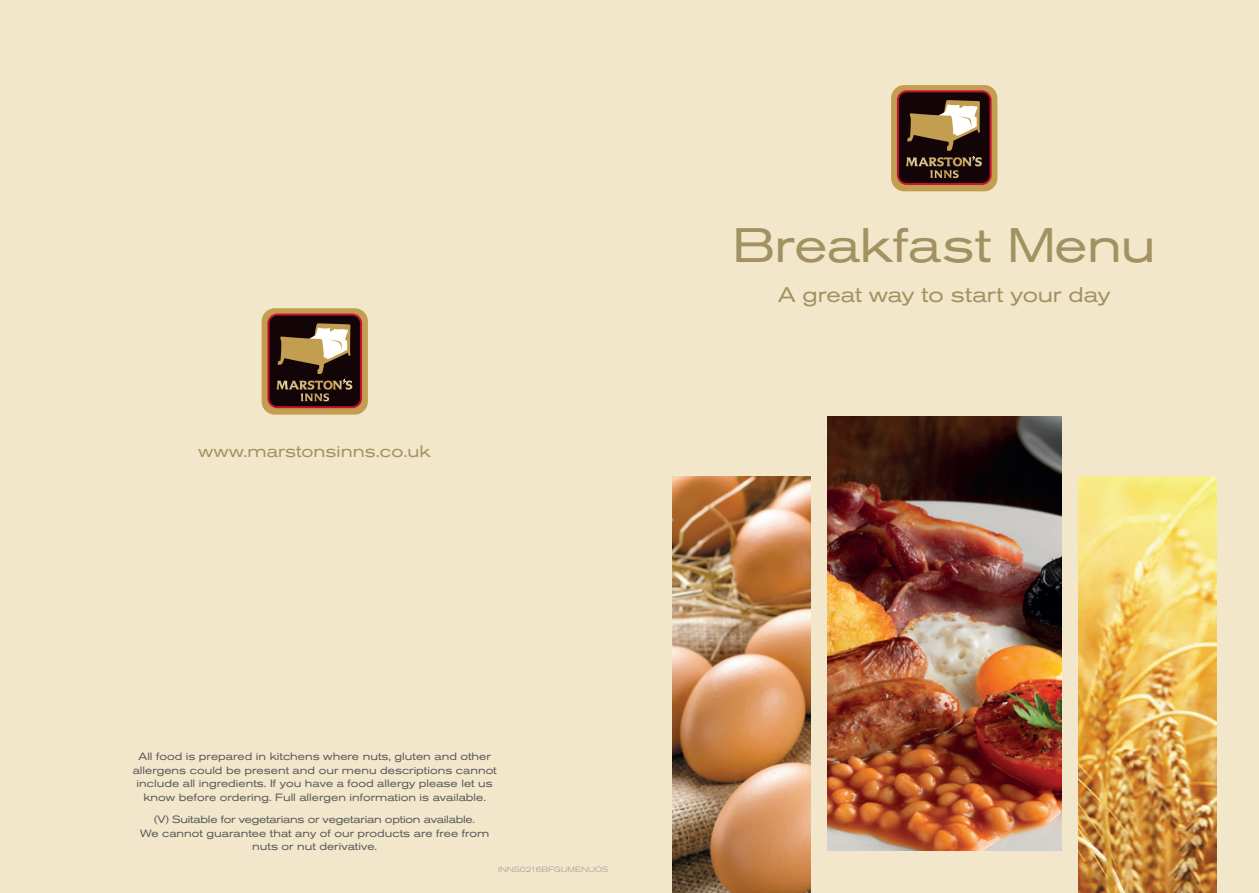
<style>
.page{position:relative;width:1259px;height:893px;background:#f2e7cb}
.page>*{position:absolute;margin:0;border:0;box-sizing:border-box;transform-origin:0 0}
.t1{font:expanded 48px "Akzidenz Grotesk BQ";letter-spacing:-.005em;color:#a29161}
.t2{font:expanded 21px "Akzidenz Grotesk BQ";letter-spacing:-.01em;color:#a29161}
.t3{font:expanded 16.5px "Akzidenz Grotesk BQ";color:#a29161}
.t4{font:expanded 10.5px/13.5px "Akzidenz Grotesk BQ";color:#57585a;text-align:center}
.t5{font:300 expanded 7.5px "Akzidenz Grotesk BQ";letter-spacing:.025em;color:#939598}
</style>
<div class="page">
<img style="left:672px;top:476px;width:138px;height:417px">
<img style="left:827px;top:417px;width:234px;height:433px">
<div style="left:891px;top:85px;width:106px;height:106px;background:#c39e51;border-radius:13px"></div>
<div style="left:898px;top:91px;width:92px;height:93px;background:#130407;border-radius:9px"></div>
<div style="left:897px;top:90px;width:94px;height:95px;border:2px solid #c3102f;border-radius:9px"></div>
<svg style="left:906px;top:100px;width:76px;height:78px"></svg>
<img style="left:1078px;top:476px;width:138px;height:417px">
<div style="left:261px;top:308px;width:107px;height:107px;background:#c39e51;border-radius:13px"></div>
<div style="left:268px;top:315px;width:93px;height:92px;background:#130407;border-radius:9px"></div>
<div style="left:267px;top:314px;width:95px;height:94px;border:2px solid #c3102f;border-radius:9px"></div>
<svg style="left:276px;top:380px;width:76px;height:21px"></svg>
<svg style="left:277px;top:323px;width:74px;height:51px"></svg>
<h3 class="t3" style="left:199px;top:442px;width:234px">www.marstonsinns.co.uk</h3>
<p class="t4" style="left:133px;top:750px;width:366px">All food is prepared in kitchens where nuts, gluten and other allergens could be present and our menu descriptions cannot include all ingredients. If you have a food allergy please let us know before ordering. Full allergen information is available.</p>
<p class="t4" style="left:140px;top:813px;width:351px">(V) Suitable for vegetarians or vegetarian option available.<br>We cannot guarantee that any of our products are free from nuts or nut derivative.</p>
<p class="t5" style="left:498px;top:865px;width:111px">INNS0216BFGUMENUOS</p>
<h1 class="t1" style="left:732px;top:218px;width:425px">Breakfast Menu</h1>
<h2 class="t2" style="left:778px;top:282px;width:334px">A great way to start your day</h2>
</div>
